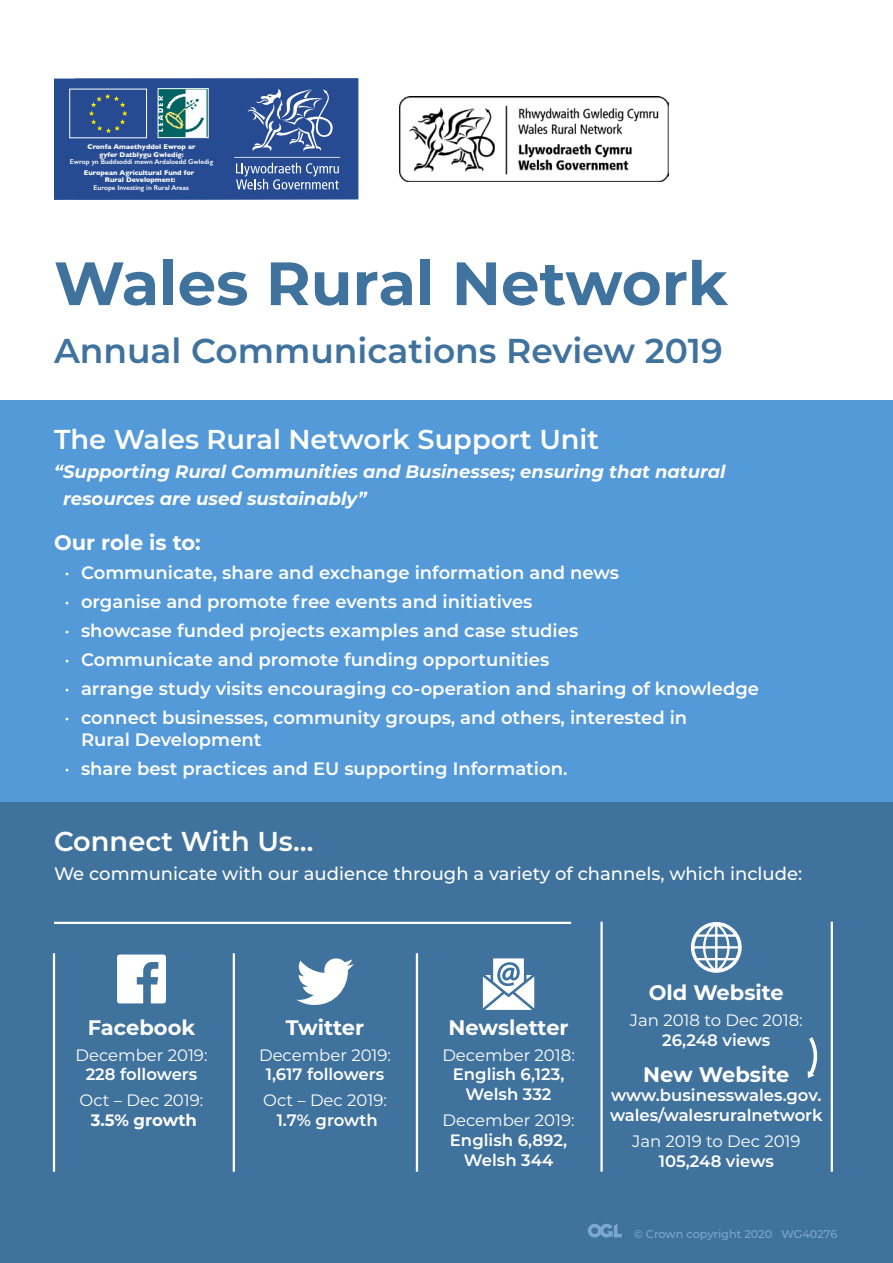
<style>
.page{position:relative;width:893px;height:1263px;background:#fff}
.page>*{position:absolute;margin:0;border:0;box-sizing:border-box;transform-origin:0 0}
.Main_Heading{font:700 61.05px "Montserrat";color:#40729e}
.Main_Subheading{font:600 34.5px "Montserrat";color:#40729e}
.Heading{font:600 27.3px "Montserrat";color:#fff}
.Body_Text_Centered{font:700 21px "Montserrat";color:#fff}
.Subheading{font:700 21px "Montserrat";color:#fff}
.Bigger_Bullets{font:600 18px/21.6px "Montserrat";color:#fff}
.t1{font:italic 700 18px/27px "Montserrat";color:#fff}
.t2{font:500 18px "Montserrat";color:#fff}
.Body_Text_Centered-2{font:600 16.5px/19.8px "Montserrat";color:#fff;text-align:center}
.Body_Text_Centered-3{font:16.5px/19.8px "Montserrat";color:#fff;text-align:center}
.t3{font:500 11.25px "Montserrat";letter-spacing:-.005em;color:#8cb4e1}
.t4{font:700 6.9px/7.5px "Gill Sans";color:#fff;text-align:center}
.t5{font:600 6.9px "Gill Sans";color:#fff}
.s1{font-weight:600}
.s2{font-weight:400}
.s3{font-weight:700}
</style>
<div class="page">
<div style="left:0;top:400px;width:893px;height:402px;background:#549ad8"></div>
<div style="left:0;top:802px;width:893px;height:461px;background:#40729e"></div>
<svg style="left:54px;top:78px;width:304px;height:122px;background:#345699"></svg>
<div style="left:69px;top:89px;width:78px;height:49px;border:1px solid #fff"></div>
<img style="left:160px;top:90px;width:47px;height:46px">
<div style="left:158px;top:88px;width:51px;height:50px;border:1px solid #fff"></div>
<svg style="left:588px;top:1224px;width:34px;height:13px"></svg>
<img style="left:400px;top:97px;width:269px;height:84px">
<svg style="left:117px;top:954px;width:49px;height:49px"></svg>
<svg style="left:296px;top:958px;width:58px;height:47px"></svg>
<svg style="left:691px;top:922px;width:51px;height:51px"></svg>
<svg style="left:483px;top:958px;width:51px;height:52px"></svg>
<hr style="left:233px;top:953px;width:2px;height:219px;background:#fff">
<hr style="left:53px;top:953px;width:2px;height:219px;background:#fff">
<hr style="left:416px;top:953px;width:2px;height:219px;background:#fff">
<hr style="left:600px;top:922px;width:3px;height:250px;background:#fff">
<hr style="left:831px;top:922px;width:2px;height:250px;background:#fff">
<hr style="left:54px;top:922px;width:517px;height:2px;background:#fff">
<svg style="left:808px;top:1037px;width:9px;height:41px"></svg>
<p class="t4" style="left:70px;top:143px;width:145px">Cronfa Amaethyddol Ewrop ar<br>gyfer Datblygu Gwledig:<br><span class="s1">Ewrop yn Buddsoddi mewn Ardaloedd Gwledig</span></p>
<p class="t4" style="left:84px;top:169px;width:112px">European Agricultural Fund for</p>
<p class="t4" style="left:105px;top:176px;width:72px">Rural Development:</p>
<p class="t5" style="left:94px;top:183px;width:97px">Europe Investing in Rural Areas</p>
<h1 class="Main_Heading" style="left:54px;top:239px;width:675px">Wales Rural Network</h1>
<h2 class="Main_Subheading" style="left:54px;top:326px;width:670px">Annual Communications Review 2019</h2>
<h3 class="Heading" style="left:54px;top:420px;width:547px">The Wales Rural Network Support Unit</h3>
<p class="t1" style="left:63px;top:457px;width:664px;text-indent:-9px">“Supporting Rural Communities and Businesses; ensuring that natural resources are used sustainably”</p>
<h4 class="Subheading" style="left:54px;top:527px;width:148px">Our role is to:</h4>
<p class="Bigger_Bullets" style="left:64px;top:561px;width:556px"><span class="s2">•</span> Communicate, share and exchange information and news</p>
<p class="Bigger_Bullets" style="left:64px;top:590px;width:469px"><span class="s2">•</span> organise and promote free events and initiatives</p>
<p class="Bigger_Bullets" style="left:64px;top:619px;width:515px"><span class="s2">•</span> showcase funded projects examples and case studies</p>
<p class="Bigger_Bullets" style="left:64px;top:648px;width:486px"><span class="s2">•</span> Communicate and promote funding opportunities</p>
<p class="Bigger_Bullets" style="left:64px;top:677px;width:696px"><span class="s2">•</span> arrange study visits encouraging co-operation and sharing of knowledge</p>
<p class="Bigger_Bullets" style="left:81px;top:706px;width:608px;text-indent:-16px"><span class="s2">•</span> connect businesses, community groups, and others, interested in<br>Rural Development</p>
<p class="Bigger_Bullets" style="left:64px;top:757px;width:504px"><span class="s2">•</span> share best practices and EU supporting Information.</p>
<p class="Heading" style="left:54px;top:821px;width:261px">Connect With Us…</p>
<p class="t2" style="left:54px;top:861px;width:750px">We communicate with our audience through a variety of channels, which include:</p>
<p class="Subheading" style="left:88px;top:1012px;width:109px">Facebook</p>
<p class="Body_Text_Centered-3" style="left:76px;top:1044px;width:133px">December 2019:<br><span class="s1">228 followers</span></p>
<p class="Body_Text_Centered-3" style="left:80px;top:1090px;width:125px">Oct – Dec 2019:<br><span class="s3">3.5% growth</span></p>
<p class="Body_Text_Centered" style="left:286px;top:1012px;width:80px">Twitter</p>
<p class="Body_Text_Centered-2" style="left:259px;top:1044px;width:133px"><span class="s2">December 2019:<br></span>1,617 followers</p>
<p class="Body_Text_Centered-3" style="left:263px;top:1090px;width:125px">Oct – Dec 2019:<br><span class="s1">1.7% growth</span></p>
<p class="Body_Text_Centered" style="left:448px;top:1012px;width:122px">Newsletter</p>
<p class="Body_Text_Centered-2" style="left:442px;top:1044px;width:134px"><span class="s2">December 2018:<br></span>English 6,123,<br>Welsh 332</p>
<p class="Body_Text_Centered-2" style="left:443px;top:1109px;width:133px"><span class="s2">December 2019:<br></span>English 6,892,<br>Welsh 344</p>
<p class="Body_Text_Centered" style="left:649px;top:978px;width:137px">Old Website</p>
<p class="Body_Text_Centered-3" style="left:630px;top:1010px;width:174px">Jan 2018 to Dec 2018:<br><span class="s1">26,248 views</span></p>
<p class="Body_Text_Centered" style="left:643px;top:1059px;width:148px">New Website</p>
<p class="Body_Text_Centered-2" style="left:610px;top:1085px;width:214px;text-align:left">www.businesswales.gov. wales/walesruralnetwork</p>
<p class="Body_Text_Centered-3" style="left:632px;top:1130px;width:170px">Jan 2019 to Dec 2019<br><span class="s1">105,248 views</span></p>
<p class="t3" style="left:634px;top:1226px;width:205px">© Crown copyright 2020 WG40276</p>
</div>
